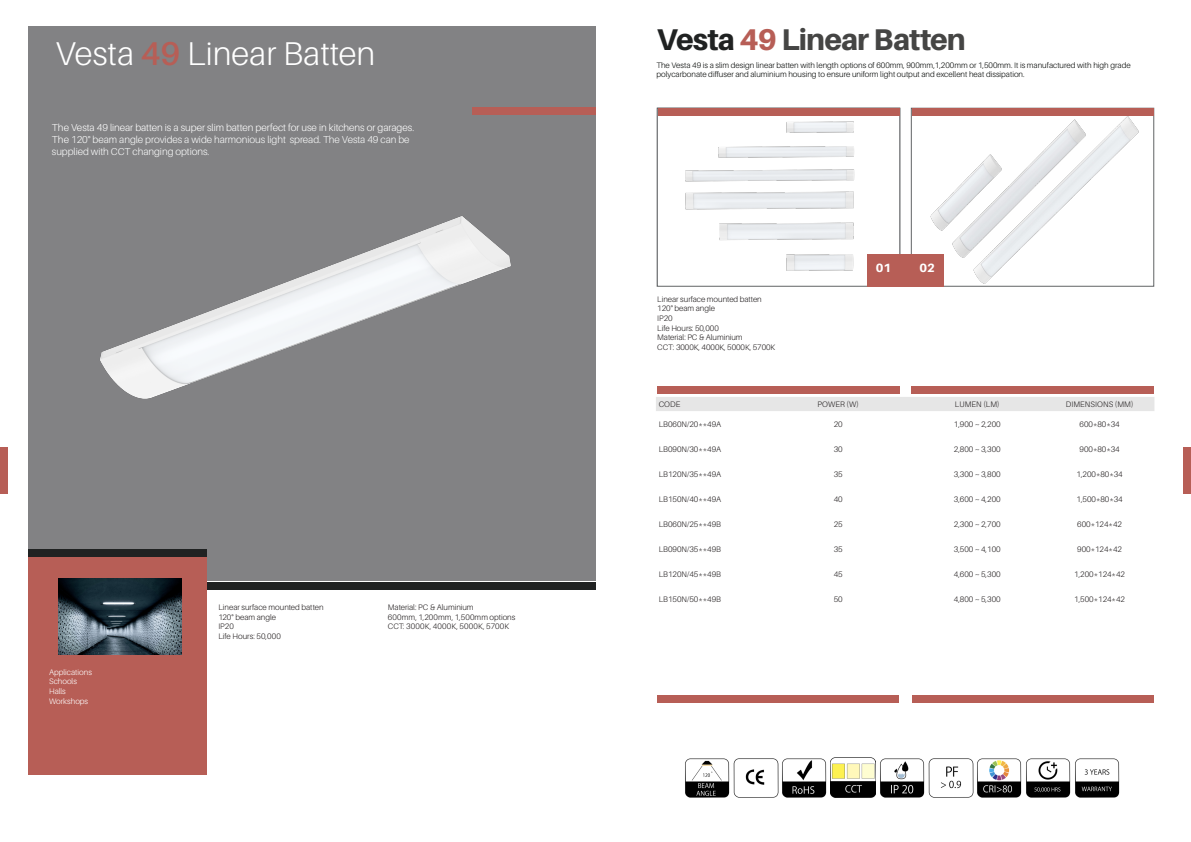
<style>
.page{position:relative;width:1191px;height:842px;background:#fff}
.page>*{position:absolute;margin:0;border:0;box-sizing:border-box;transform-origin:0 0}
.Ad_Sub{font:300 33px "Aileron";color:#fff}
.head_2{font:800 30px "Aileron";letter-spacing:-.03em;color:#454544}
.Image_number_label{font:800 12px "Aileron";color:#fff}
.Ad_text{font:300 10px/12px "Aileron";letter-spacing:-.005em;color:#f9fafa}
.Table_Text{font:300 8px "Aileron";color:#231f20}
.Category_3_Descripti{font:300 8px "Aileron";letter-spacing:-.005em;color:#231f20}
.text_gray{font:300 8px/9.6px "Aileron";color:#050806}
.Text_White_7_5pt{font:300 8px "Aileron";color:#fff}
.Other_Labels{font:300 8px "Aileron";letter-spacing:.01em;color:#231f20}
.Category_3_Descripti-2{font:300 8px "Aileron";letter-spacing:.015em;color:#231f20}
.Code___Price_Labels{font:300 8px "Aileron";color:#231f20}
.s1{font-weight:600;color:#b75e56}
.s2{color:#fff}
.s3{color:#202222}
.s4{color:#b75e56}
</style>
<div class="page">
<div style="left:0;top:447px;width:7px;height:47px;background:#b75e56"></div>
<div style="left:1183px;top:447px;width:8px;height:47px;background:#b75e56"></div>
<div style="left:28px;top:26px;width:567px;height:554px;background:#828284"></div>
<img style="left:100px;top:216px;width:411px;height:183px">
<div style="left:472px;top:107px;width:123px;height:8px;background:#b75e56"></div>
<div style="left:28px;top:557px;width:179px;height:217px;background:#b75e56"></div>
<img style="left:58px;top:578px;width:124px;height:76px">
<img style="left:685px;top:121px;width:170px;height:150px">
<div style="left:657px;top:108px;width:243px;height:179px;border:1px solid #616365"></div>
<img style="left:930px;top:116px;width:209px;height:169px">
<div style="left:910px;top:108px;width:244px;height:179px;border:1px solid #616365"></div>
<div style="left:658px;top:109px;width:241px;height:7px;background:#b75e56"></div>
<div style="left:657px;top:387px;width:242px;height:7px;background:#b75e56"></div>
<div style="left:911px;top:109px;width:242px;height:7px;background:#b75e56"></div>
<div style="left:911px;top:387px;width:242px;height:7px;background:#b75e56"></div>
<div style="left:867px;top:254px;width:76px;height:33px;background:#b75e56"></div>
<img style="left:733px;top:758px;width:45px;height:40px">
<img style="left:782px;top:758px;width:45px;height:40px">
<img style="left:830px;top:757px;width:45px;height:41px">
<img style="left:880px;top:758px;width:44px;height:40px">
<img style="left:928px;top:758px;width:45px;height:40px">
<img style="left:977px;top:758px;width:44px;height:40px">
<img style="left:1026px;top:758px;width:44px;height:40px">
<img style="left:685px;top:758px;width:44px;height:40px">
<img style="left:1075px;top:758px;width:44px;height:40px">
<div style="left:657px;top:696px;width:241px;height:7px;background:#b75e56"></div>
<div style="left:911px;top:696px;width:242px;height:7px;background:#b75e56"></div>
<div style="left:656px;top:397px;width:498px;height:14px;background:#e6e6e6"></div>
<div style="left:29px;top:550px;width:178px;height:7px;background:#202222"></div>
<div style="left:207px;top:582px;width:388px;height:7px;background:#202222"></div>
<p class="Ad_Sub" style="left:56px;top:36px;width:321px">Vesta <span class="s1">49</span> Linear Batten</p>
<p class="Ad_text" style="left:52px;top:122px;width:364px"><span class="s2">The Vesta 49 linear batten is a super slim batten perfect for use in kitchens or garages.<br>The</span> 120° beam angle provides a wide harmonious light spread. The Vesta 49 can be supplied with CCT changing options.</p>
<p class="Text_White_7_5pt" style="left:49px;top:668px;width:44px">Applications</p>
<p class="Text_White_7_5pt" style="left:49px;top:677px;width:29px">Schools</p>
<p class="Text_White_7_5pt" style="left:49px;top:687px;width:18px">Halls</p>
<p class="Text_White_7_5pt" style="left:49px;top:696px;width:41px">Workshops</p>
<p class="Category_3_Descripti" style="left:218px;top:603px;width:107px">Linear surface mounted batten</p>
<p class="Category_3_Descripti" style="left:218px;top:613px;width:59px">120° beam angle</p>
<p class="Category_3_Descripti" style="left:218px;top:622px;width:17px">IP20</p>
<p class="Category_3_Descripti" style="left:218px;top:632px;width:64px">Life Hours: 50,000</p>
<p class="Category_3_Descripti" style="left:388px;top:603px;width:87px">Material: PC &amp; Aluminium</p>
<p class="Category_3_Descripti" style="left:388px;top:613px;width:129px">600mm, 1,200mm, 1,500mm options</p>
<p class="Category_3_Descripti-2" style="left:388px;top:622px;width:123px">CCT: 3000K, 4000K, 5000K, 5700K</p>
<p class="head_2" style="left:656px;top:22px;width:311px"><span class="s3">Vesta</span> <span class="s4">49</span> Linear Batten</p>
<p class="text_gray" style="left:656px;top:60px;width:476px">The Vesta 49 is a slim design linear batten with length options of 600mm, 900mm,1,200mm or 1,500mm. It is manufactured with high grade polycarbonate diffuser and aluminium housing to ensure uniform light output and excellent heat dissipation.</p>
<p class="Category_3_Descripti" style="left:657px;top:295px;width:106px">Linear surface mounted batten</p>
<p class="Category_3_Descripti" style="left:657px;top:304px;width:59px">120° beam angle</p>
<p class="Category_3_Descripti" style="left:657px;top:314px;width:17px">IP20</p>
<p class="Category_3_Descripti" style="left:657px;top:323px;width:63px">Life Hours: 50,000</p>
<p class="Category_3_Descripti" style="left:657px;top:333px;width:87px">Material: PC &amp; Aluminium</p>
<p class="Category_3_Descripti" style="left:657px;top:343px;width:119px">CCT: 3000K, 4000K, 5000K, 5700K</p>
<p class="Image_number_label" style="left:876px;top:261px;width:17px">01</p>
<p class="Image_number_label" style="left:919px;top:261px;width:17px">02</p>
<p class="Code___Price_Labels" style="left:658px;top:400px;width:23px">CODE</p>
<p class="Other_Labels" style="left:817px;top:400px;width:43px">POWER (W)</p>
<p class="Other_Labels" style="left:955px;top:400px;width:46px">LUMEN (LM)</p>
<p class="Other_Labels" style="left:1065px;top:400px;width:69px">DIMENSIONS (MM)</p>
<p class="Table_Text" style="left:658px;top:419px;width:64px">LB060N/20**49A</p>
<p class="Table_Text" style="left:833px;top:419px;width:10px">20</p>
<p class="Table_Text" style="left:954px;top:419px;width:48px">1,900 ~ 2,200</p>
<p class="Table_Text" style="left:1079px;top:419px;width:42px">600*80*34</p>
<p class="Table_Text" style="left:658px;top:444px;width:64px">LB090N/30**49A</p>
<p class="Table_Text" style="left:833px;top:444px;width:10px">30</p>
<p class="Table_Text" style="left:954px;top:444px;width:48px">2,800 ~ 3,300</p>
<p class="Table_Text" style="left:1079px;top:444px;width:42px">900*80*34</p>
<p class="Table_Text" style="left:658px;top:469px;width:64px">LB120N/35**49A</p>
<p class="Table_Text" style="left:833px;top:469px;width:10px">35</p>
<p class="Table_Text" style="left:954px;top:469px;width:48px">3,300 ~ 3,800</p>
<p class="Table_Text" style="left:1076px;top:469px;width:48px">1,200*80*34</p>
<p class="Table_Text" style="left:658px;top:494px;width:64px">LB150N/40**49A</p>
<p class="Table_Text" style="left:833px;top:494px;width:10px">40</p>
<p class="Table_Text" style="left:954px;top:494px;width:48px">3,600 ~ 4,200</p>
<p class="Table_Text" style="left:1076px;top:494px;width:48px">1,500*80*34</p>
<p class="Table_Text" style="left:658px;top:519px;width:64px">LB060N/25**49B</p>
<p class="Table_Text" style="left:833px;top:519px;width:10px">25</p>
<p class="Table_Text" style="left:954px;top:519px;width:48px">2,300 ~ 2,700</p>
<p class="Table_Text" style="left:1077px;top:519px;width:46px">600*124*42</p>
<p class="Table_Text" style="left:658px;top:544px;width:64px">LB090N/35**49B</p>
<p class="Table_Text" style="left:833px;top:544px;width:10px">35</p>
<p class="Table_Text" style="left:954px;top:544px;width:48px">3,500 ~ 4,100</p>
<p class="Table_Text" style="left:1077px;top:544px;width:46px">900*124*42</p>
<p class="Table_Text" style="left:658px;top:569px;width:64px">LB120N/45**49B</p>
<p class="Table_Text" style="left:833px;top:569px;width:10px">45</p>
<p class="Table_Text" style="left:954px;top:569px;width:48px">4,600 ~ 5,300</p>
<p class="Table_Text" style="left:1074px;top:569px;width:52px">1,200*124*42</p>
<p class="Table_Text" style="left:658px;top:594px;width:64px">LB150N/50**49B</p>
<p class="Table_Text" style="left:833px;top:594px;width:10px">50</p>
<p class="Table_Text" style="left:954px;top:594px;width:48px">4,800 ~ 5,300</p>
<p class="Table_Text" style="left:1074px;top:594px;width:52px">1,500*124*42</p>
</div>
